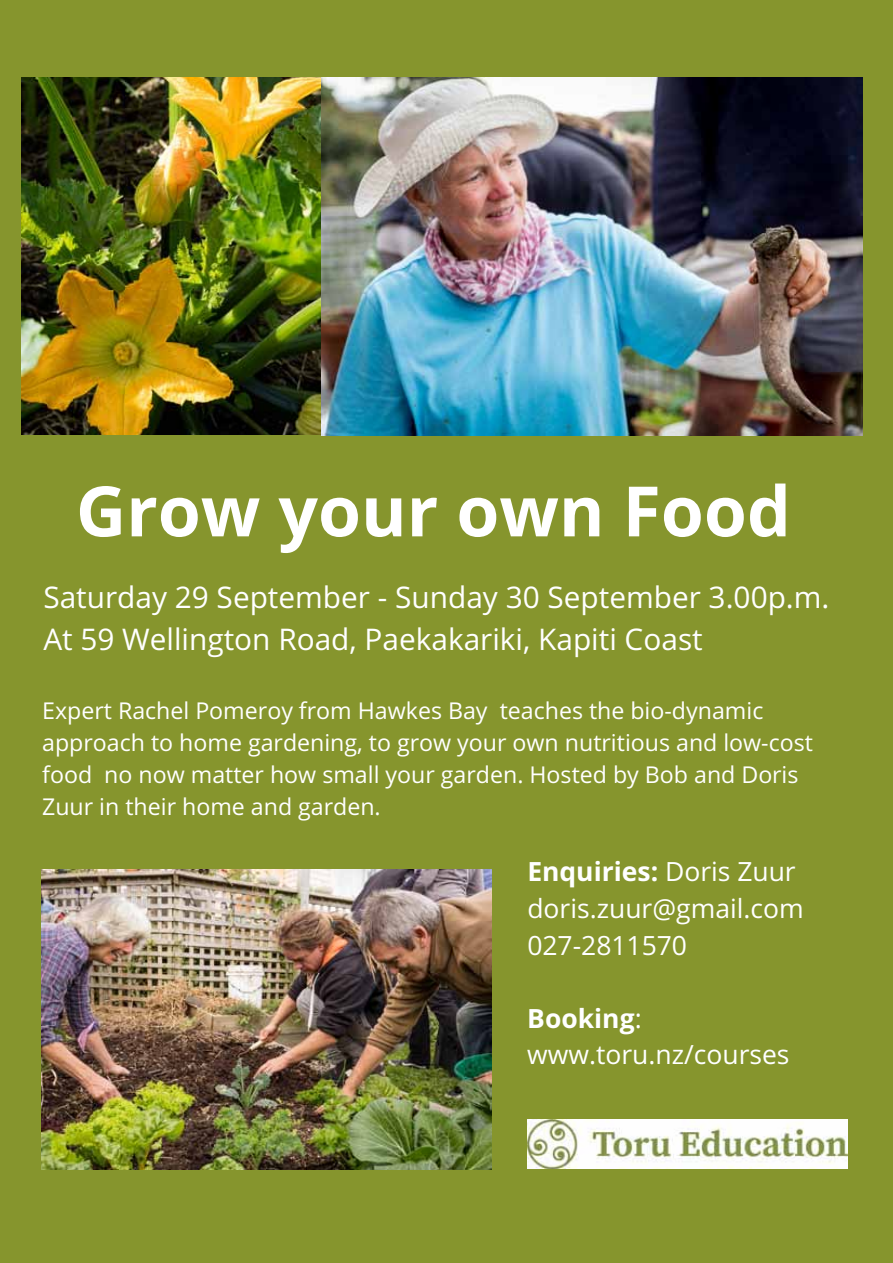
<style>
.page{position:relative;width:893px;height:1263px;background:#86952d}
.page>*{position:absolute;margin:0;border:0;box-sizing:border-box;transform-origin:0 0}
.t1{font:700 69.45px "Open Sans";color:#fff}
.t2{font:29.85px/41.7px "Open Sans";color:#fff}
.t3{font:26.55px/36.6px "Open Sans";color:#fff}
.t4{font:23.1px/32.1px "Open Sans";color:#fff}
.s1{font-weight:700}
</style>
<div class="page">
<img style="left:527px;top:1119px;width:320px;height:50px">
<img style="left:22px;top:77px;width:841px;height:358px">
<img style="left:42px;top:869px;width:450px;height:300px">
<h1 class="t1" style="left:76px;top:462px;width:716px">Grow your own Food</h1>
<p class="t2" style="left:43px;top:577px;width:788px">Saturday 29 September - Sunday 30 September 3.00p.m.<br>At 59 Wellington Road, Paekakariki, Kapiti Coast</p>
<p class="t4" style="left:42px;top:695px;width:772px">Expert Rachel Pomeroy from Hawkes Bay teaches the bio-dynamic approach to home gardening, to grow your own nutritious and low-cost food no now matter how small your garden. Hosted by Bob and Doris Zuur in their home and garden.</p>
<p class="t3" style="left:527px;top:854px;width:278px"><span class="s1">Enquiries:</span> Doris Zuur doris.zuur@gmail.com<br>027-2811570</p>
<p class="t3" style="left:527px;top:1000px;width:264px"><span class="s1">Booking</span>: www.toru.nz/courses</p>
</div>
